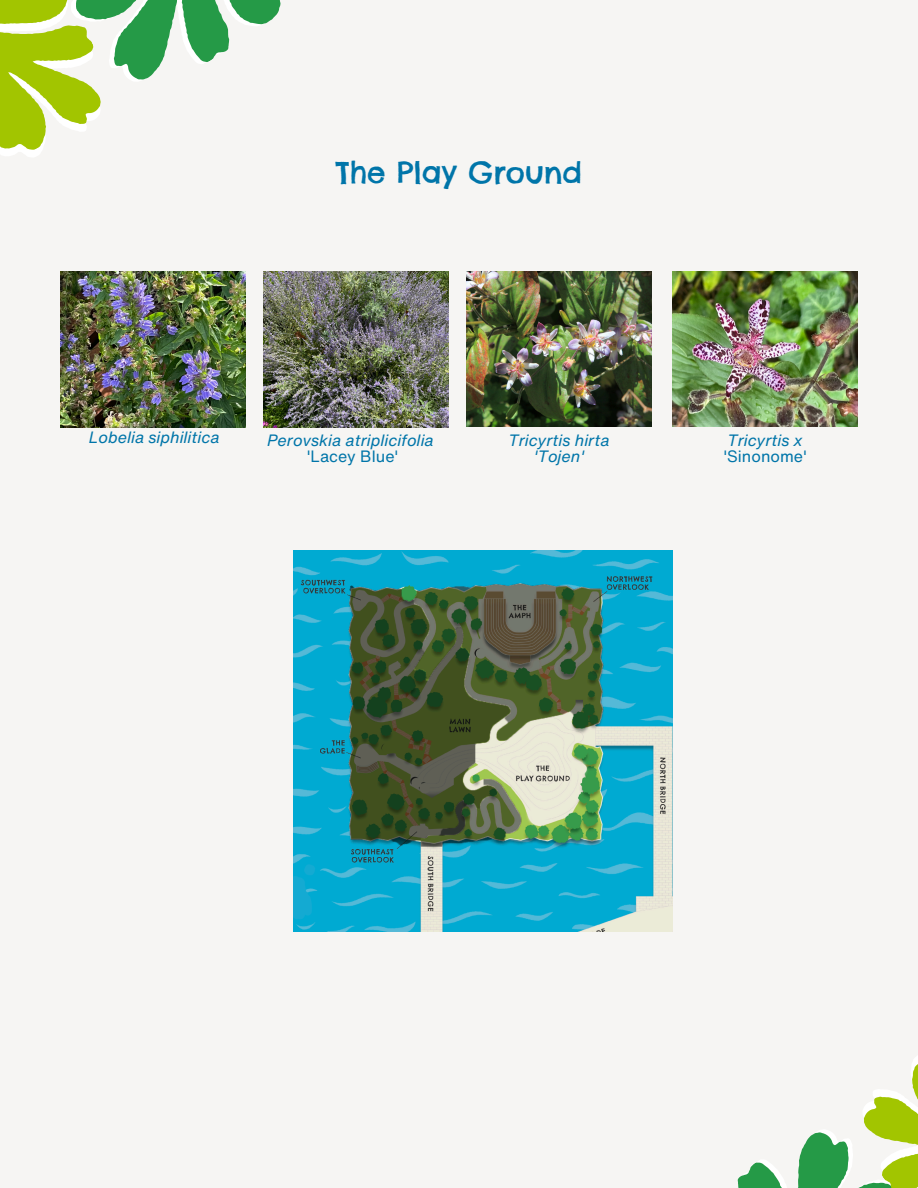
<style>
.page{position:relative;width:918px;height:1188px;background:#f6f5f3}
.page>*{position:absolute;margin:0;border:0;box-sizing:border-box;transform-origin:0 0}
.t1{font:29.4px "Chelsea Market";letter-spacing:-.005em;color:#0075a9}
.t2{font:italic 16.05px/16px "Helvetica Now Text";color:#0075a9;text-align:center}
.t3{font:16.05px "Helvetica Now Text";color:#0075a9}
.s1{font-style:normal}
</style>
<div class="page">
<svg style="left:0;top:0;width:281px;height:157px"></svg>
<svg style="left:737px;top:1056px;width:181px;height:132px"></svg>
<img style="left:263px;top:272px;width:185px;height:155px">
<img style="left:60px;top:272px;width:185px;height:155px">
<img style="left:467px;top:272px;width:184px;height:155px">
<img style="left:673px;top:272px;width:184px;height:155px">
<img style="left:293px;top:550px;width:379px;height:382px">
<p class="t1" style="left:336px;top:153px;width:248px">The Play Ground</p>
<p class="t2" style="left:89px;top:429px;width:132px">Lobelia siphilitica</p>
<p class="t2" style="left:509px;top:432px;width:103px">Tricyrtis hirta 'Tojen'</p>
<p class="t2" style="left:723px;top:432px;width:85px;text-align:left">Tricyrtis x <span class="s1">'Sinonome'</span></p>
<h1 class="t2" style="left:267px;top:432px;width:168px">Perovskia atriplicifolia</h1>
<p class="t3" style="left:307px;top:444px;width:93px">'Lacey Blue'</p>
</div>
